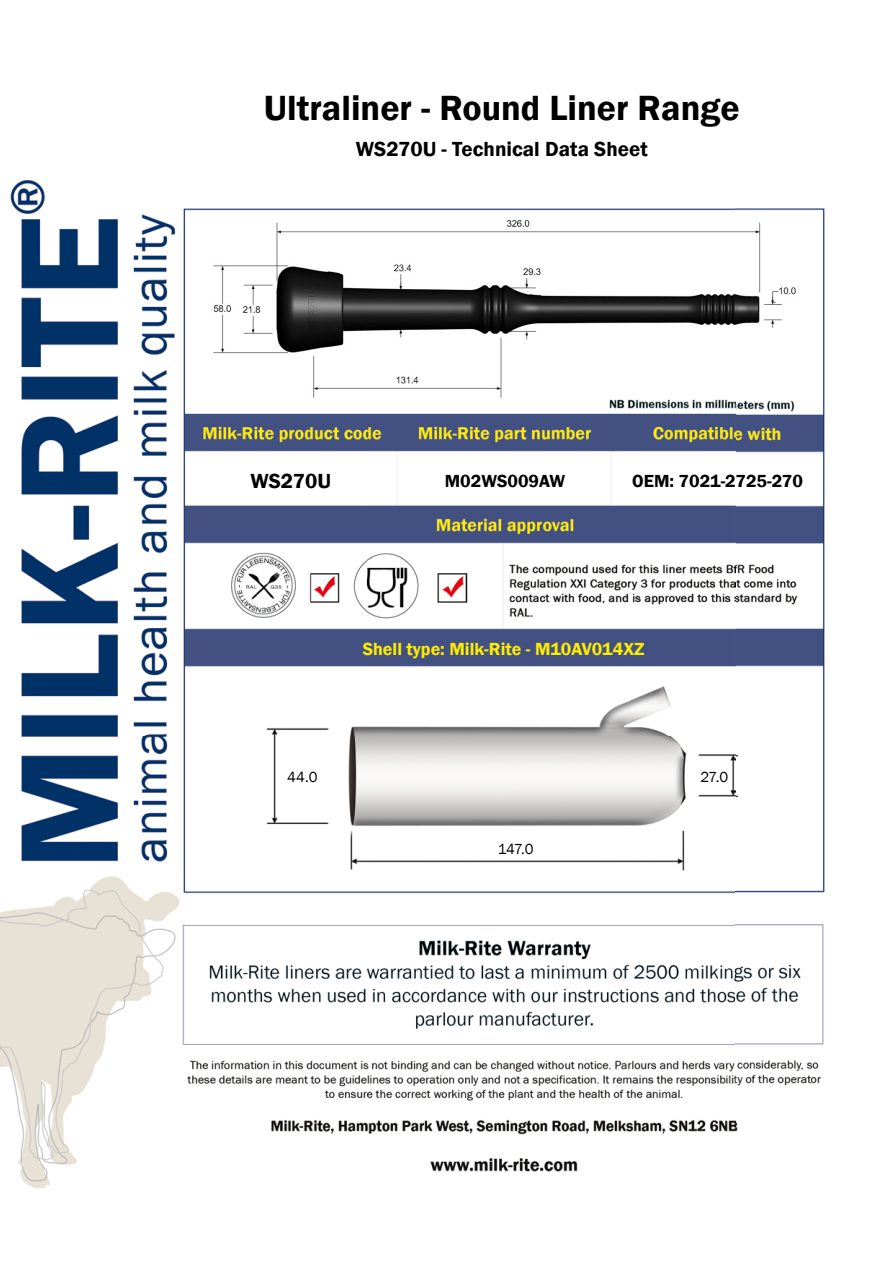
<style>
.page{position:relative;width:893px;height:1263px;background:#fff}
.page>*{position:absolute;margin:0;border:0;box-sizing:border-box;transform-origin:0 0}
.t1{font:600 36px "Franklin Gothic";color:#000}
.t2{font:600 21px "Franklin Gothic";color:#000}
.t3{font:600 18px "Franklin Gothic";color:#ffed00}
.t4{font:600 18px "Franklin Gothic";color:#000}
.t5{font:15px "Franklin Gothic";letter-spacing:-.04em;color:#000}
</style>
<div class="page">
<img style="left:0;top:180px;width:825px;height:1008px">
<img style="left:214px;top:220px;width:582px;height:179px">
<h1 class="t1" style="left:264px;top:86px;width:477px">Ultraliner - Round Liner Range</h1>
<p class="t2" style="left:356px;top:136px;width:293px">WS270U - Technical Data Sheet</p>
<p class="t2" style="left:250px;top:468px;width:82px">WS270U</p>
<p class="t4" style="left:445px;top:469px;width:122px">M02WS009AW</p>
<p class="t4" style="left:632px;top:469px;width:172px">OEM: 7021-2725-270</p>
<p class="t3" style="left:363px;top:638px;width:283px">Shell type: Milk-Rite - M10AV014XZ</p>
<p class="t5" style="left:287px;top:767px;width:32px">44.0</p>
<p class="t5" style="left:700px;top:767px;width:29px">27.0</p>
<p class="t5" style="left:498px;top:839px;width:37px">147.0</p>
</div>
